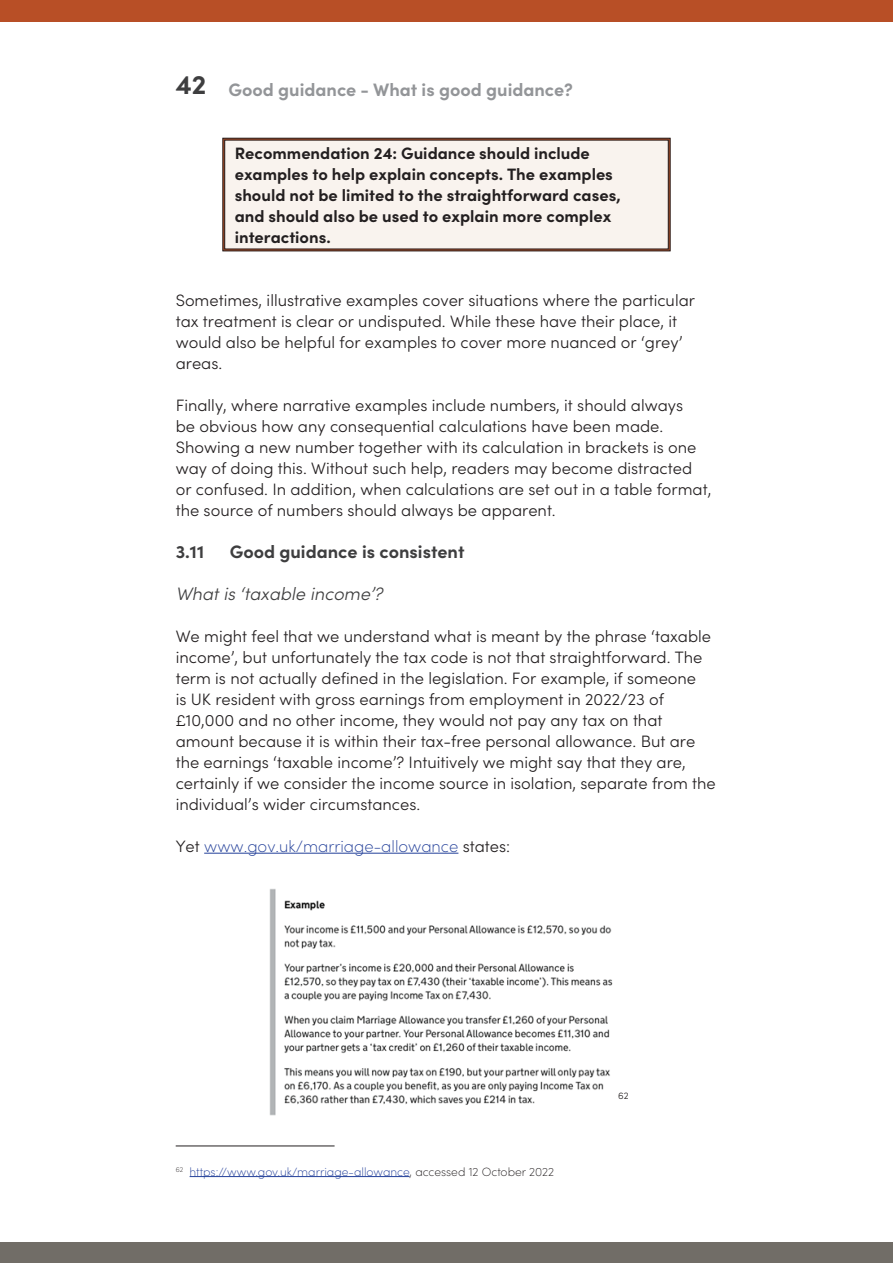
<style>
.page{position:relative;width:893px;height:1263px;background:#fff}
.page>*{position:absolute;margin:0;border:0;box-sizing:border-box;transform-origin:0 0}
.t1{font:700 27px "Sofia Pro";color:#3e3e3f}
.t2{font:700 18px "Sofia Pro";color:#939598}
.Subhead_12pt{font:700 18px "Sofia Pro";color:#3e3e3f}
.subhead_no_number_12{font:italic 300 18px "Sofia Pro";color:#3e3e3f}
.Content{font:300 16.5px/21px "Sofia Pro";color:#231f20}
.recommendation{font:700 16.5px/21px "Sofia Pro";color:#231f20}
.Content-2{font:200 16.5px "Sofia Pro";color:#223f99}
.Footnote{font:200 12px "Sofia Pro";color:#223f99}
.Content-3{font:300 9.6px "Sofia Pro";color:#231f20}
.s1{font-weight:300;color:#231f20}
.s2{color:#231f20}
</style>
<div class="page">
<div style="left:222px;top:138px;width:448px;height:113px;background:#f9f3ee"></div>
<hr style="left:204px;top:853px;width:254px;height:1px;background:#223f99">
<hr style="left:190px;top:1176px;width:220px;height:1px;background:#223f99">
<hr style="left:176px;top:1146px;width:159px;height:1px;background:#231f20">
<img style="left:270px;top:888px;width:343px;height:228px">
<div style="left:0;top:1242px;width:893px;height:21px;background:#716d67"></div>
<div style="left:0;top:0;width:893px;height:21px;background:#b84f26"></div>
<h1 class="t1" style="left:176px;top:64px;width:32px">42</h1>
<p class="t2" style="left:228px;top:76px;width:346px">Good guidance - What is good guidance?</p>
<p class="recommendation" style="left:235px;top:141px;width:387px">Recommendation 24: Guidance should include examples to help explain concepts. The examples should not be limited to the straightforward cases, and should also be used to explain more complex interactions.</p>
<p class="Content" style="left:176px;top:289px;width:521px">Sometimes, illustrative examples cover situations where the particular tax treatment is clear or undisputed. While these have their place, it would also be helpful for examples to cover more nuanced or ‘grey’ areas.</p>
<p class="Content" style="left:176px;top:394px;width:537px">Finally, where narrative examples include numbers, it should always<br>be obvious how any consequential calculations have been made.<br>Showing a new number together with its calculation in brackets is one way of doing this. Without such help, readers may become distracted or confused. In addition, when calculations are set out in a table format, the source of numbers should always be apparent.</p>
<p class="Subhead_12pt" style="left:176px;top:538px;width:30px">3.11</p>
<p class="Subhead_12pt" style="left:230px;top:538px;width:236px">Good guidance is consistent</p>
<p class="subhead_no_number_12" style="left:176px;top:581px;width:209px">What is ‘taxable income’?</p>
<p class="Content" style="left:176px;top:625px;width:542px">We might feel that we understand what is meant by the phrase ‘taxable income’, but unfortunately the tax code is not that straightforward. The term is not actually defined in the legislation. For example, if someone<br>is UK resident with gross earnings from employment in 2022/23 of £10,000 and no other income, they would not pay any tax on that amount because it is within their tax-free personal allowance. But are the earnings ‘taxable income’? Intuitively we might say that they are, certainly if we consider the income source in isolation, separate from the individual’s wider circumstances.</p>
<p class="Content-2" style="left:176px;top:834px;width:336px"><span class="s1">Yet</span> www.gov.uk/marriage-allowance <span class="s1">states:</span></p>
<p class="Footnote" style="left:176px;top:1163px;width:380px"><sup>62</sup> https://www.gov.uk/marriage-allowance<span class="s2">, accessed 12 October 2022</span></p>
<p class="Content-3" style="left:618px;top:1088px;width:12px">62</p>
</div>
